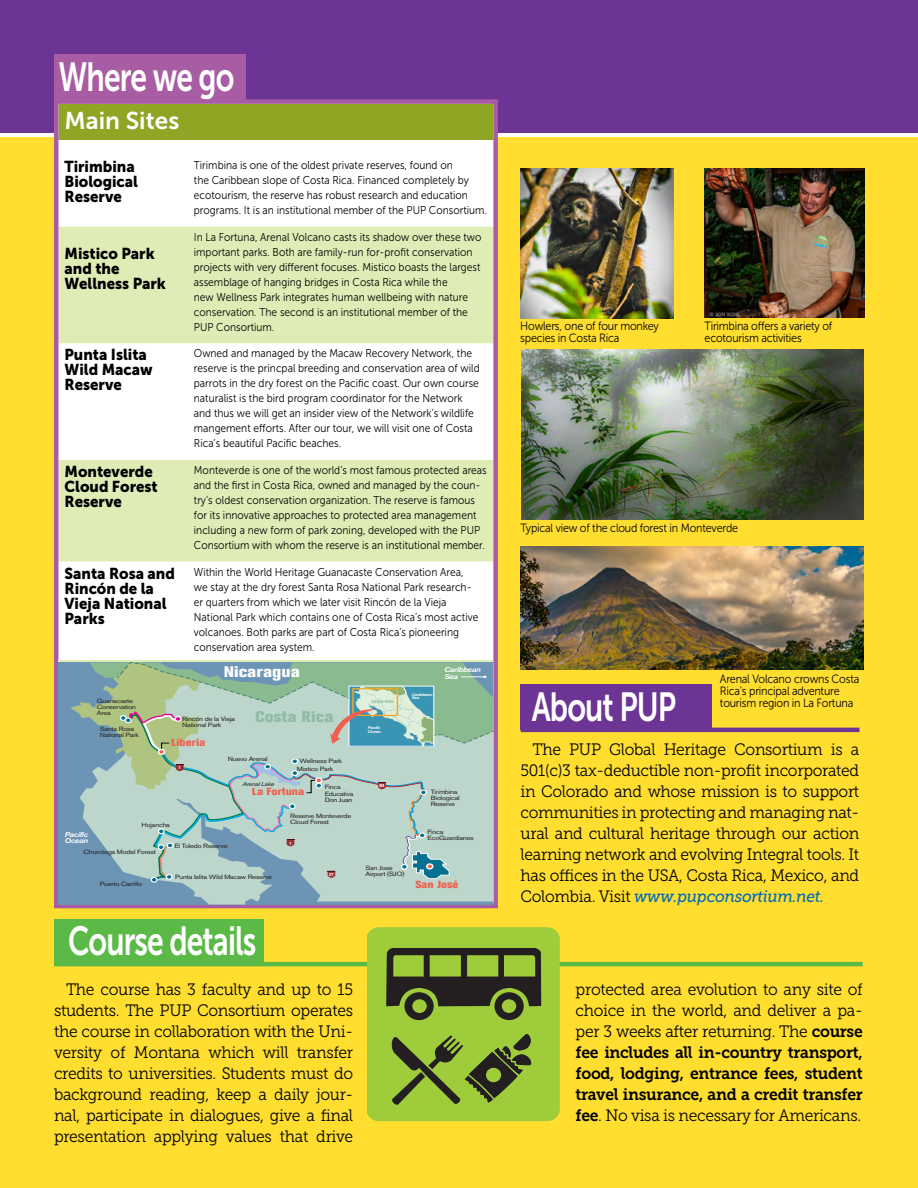
<style>
.page{position:relative;width:918px;height:1188px;background:#fff}
.page>*{position:absolute;margin:0;border:0;box-sizing:border-box;transform-origin:0 0}
.t1{font:40.5px "Museo Sans 700";letter-spacing:-.03em;color:#fff;scale:.74 1}
.t2{font:24.15px "Museo Sans 700";color:#fff}
.t3{font:16.5px/21px "Museo Slab 300";letter-spacing:-.02em;color:#000;text-align:justify;scale:.95 1}
.t4{font:15.75px/15px "Museo Sans 900";color:#000;scale:.95 1}
.t5{font:800 condensed 15.3px "Akzidenz Grotesk BQ";color:#fff;scale:1.21 1}
.t6{font:800 condensed 15.3px "Akzidenz Grotesk BQ";color:#8fbba8;scale:1.21 1}
.t7{font:12px/12px "Museo Sans 300";letter-spacing:-.02em;color:#000;scale:.9 1}
.t8{font:11.4px/15px "Museo Sans 300";color:#000;scale:.9 1}
.t9{font:800 condensed 10.2px "Akzidenz Grotesk BQ";color:#f1604e;scale:1.21 1}
.t10{font:italic 7.05px/6.1px "Akzidenz Grotesk BQ Med";letter-spacing:-.05em;color:#fff;scale:1.21 1}
.t11{font:6.15px/6.1px "Akzidenz Grotesk BQ";letter-spacing:-.03em;color:#231f20;scale:1.21 1}
.t12{font:italic 5.7px "Akzidenz Grotesk BQ";letter-spacing:-.05em;color:#231f20;scale:1.21 1}
.t13{font:800 condensed 4.35px "Akzidenz Grotesk BQ";color:#fff}
.t14{font:800 condensed 4.35px "Akzidenz Grotesk BQ";color:#fff;scale:1.21 1}
.t15{font:italic 3.9px/3.4px "Akzidenz Grotesk BQ Med";letter-spacing:-.05em;color:#fff;scale:1.21 1}
.t16{font:800 condensed 3.9px "Akzidenz Grotesk BQ";color:#8fbba8;scale:1.21 1}
.s1{font-family:"Museo Slab 500";font-style:italic;color:#006bb7}
.s2{font-family:"Museo Slab 700"}
</style>
<div class="page">
<div style="left:0;top:137px;width:918px;height:1051px;background:#ffde2f"></div>
<hr style="left:54px;top:962px;width:809px;height:4px;background:#5bba47">
<div style="left:0;top:0;width:918px;height:132px;background:#6c3494"></div>
<div style="left:54px;top:55px;width:191px;height:45px;background:#a85ca4"></div>
<img style="left:704px;top:168px;width:161px;height:149px">
<img style="left:522px;top:349px;width:342px;height:171px">
<div style="left:54px;top:919px;width:210px;height:47px;background:#5bba47"></div>
<svg style="left:367px;top:927px;width:193px;height:194px;background:#80a034"></svg>
<div style="left:486px;top:1068px;width:15px;height:14px;background:#9fcc3b;border-radius:50%"></div>
<img style="left:520px;top:168px;width:153px;height:150px">
<img style="left:521px;top:547px;width:343px;height:122px">
<div style="left:521px;top:685px;width:191px;height:45px;background:#6c3494"></div>
<hr style="left:521px;top:728px;width:339px;height:4px;background:#6c3494">
<svg style="left:52px;top:97px;width:448px;height:812px;background:#ebe9bb"></svg>
<div style="left:59px;top:663px;width:434px;height:242px;background:#6c94b5"></div>
<svg style="left:182px;top:883px;width:311px;height:22px;fill:#bcd6cb"></svg>
<svg style="left:70px;top:662px;width:423px;height:221px;background:#a5c4b9"></svg>
<p class="t1" style="left:58px;top:54px;width:239px">Where we go</p>
<p class="t2" style="left:64px;top:107px;width:116px">Main Sites</p>
<p class="t4" style="left:64px;top:159px;width:79px">Tirimbina<br>Biological<br>Reserve</p>
<p class="t8" style="left:194px;top:158px;width:327px">Tirimbina is one of the oldest private reserves, found on<br>the Caribbean slope of Costa Rica. Financed completely by ecotourism, the reserve has robust research and education programs. It is an institutional member of the PUP Consortium.</p>
<p class="t4" style="left:64px;top:246px;width:108px">Mistico Park and the<br>Wellness Park</p>
<p class="t8" style="left:194px;top:229px;width:321px">In La Fortuna, Arenal Volcano casts its shadow over these two important parks. Both are family-run for-profit conservation projects with very different focuses. Mistico boasts the largest assemblage of hanging bridges in Costa Rica while the<br>new Wellness Park integrates human wellbeing with nature conservation. The second is an institutional member of the PUP Consortium.</p>
<p class="t4" style="left:64px;top:347px;width:94px">Punta Islita<br>Wild Macaw<br>Reserve</p>
<p class="t8" style="left:194px;top:346px;width:319px">Owned and managed by the Macaw Recovery Network, the reserve is the princpal breeding and conservation area of wild parrots in the dry forest on the Pacific coast. Our own course naturalist is the bird program coordinator for the Network and thus we will get an insider view of the Network’s wildlife mangement efforts. After our tour, we will visit one of Costa Rica’s beautiful Pacific beaches.</p>
<p class="t4" style="left:64px;top:464px;width:100px">Monteverde<br>Cloud Forest<br>Reserve</p>
<p class="t8" style="left:194px;top:463px;width:327px">Monteverde is one of the world’s most famous protected areas and the first in Costa Rica, owned and managed by the coun&shy;try’s oldest conservation organization. The reserve is famous for its innovative approaches to protected area management including a new form of park zoning, developed with the PUP Consortium with whom the reserve is an institutional member.</p>
<p class="t4" style="left:64px;top:566px;width:118px">Santa Rosa and<br>Rincón de la<br>Vieja National<br>Parks</p>
<p class="t8" style="left:194px;top:564px;width:318px">Within the World Heritage Guanacaste Conservation Area, we stay at the dry forest Santa Rosa National Park research&shy;er quarters from which we later visit Rincón de la Vieja National Park which contains one of Costa Rica’s most active volcanoes. Both parks are part of Costa Rica’s pioneering conservation area system.</p>
<p class="t5" style="left:224px;top:663px;width:65px">Nicaragua</p>
<p class="t6" style="left:255px;top:708px;width:66px">Costa Rica</p>
<p class="t10" style="left:444px;top:666px;width:32px;line-height:7.1px">Caribbean<br>Sea</p>
<p class="t15" style="left:412px;top:693px;width:18px">Caribbean<br>Sea</p>
<p class="t11" style="left:97px;top:698px;width:34px">Guanacaste<br>Conservation<br>Area</p>
<p class="t16" style="left:372px;top:699px;width:20px">COSTA RICA</p>
<p class="t11" style="left:182px;top:716px;width:45px">Rincón de la Vieja<br>National Park</p>
<p class="t11" style="left:100px;top:725px;width:34px">Santa Rosa<br>National Park</p>
<p class="t15" style="left:368px;top:726px;width:12px">Pacific<br>Ocean</p>
<p class="t9" style="left:171px;top:737px;width:30px">Liberia</p>
<p class="t13" style="left:179px;top:765px;width:4px">1</p>
<p class="t11" style="left:142px;top:821px;width:25px">Hojancha</p>
<p class="t11" style="left:228px;top:756px;width:34px">Nuevo Arenal</p>
<p class="t12" style="left:242px;top:780px;width:28px">Arenal Lake</p>
<p class="t11" style="left:300px;top:758px;width:37px">Wellness Park</p>
<p class="t11" style="left:297px;top:766px;width:31px">Mistico Park</p>
<p class="t11" style="left:325px;top:784px;width:25px">Finca<br>Educativa<br>Don Juan</p>
<p class="t9" style="left:252px;top:786px;width:45px">La Fortuna</p>
<p class="t11" style="left:290px;top:812px;width:52px">Reserve Monteverde<br>Cloud Forest</p>
<p class="t10" style="left:65px;top:832px;width:21px">Pacific<br>Ocean</p>
<p class="t11" style="left:83px;top:848px;width:62px">Chorotega Model Forest</p>
<p class="t11" style="left:100px;top:880px;width:37px">Puerto Carrillo</p>
<p class="t11" style="left:174px;top:843px;width:45px">El Toledo Reserve</p>
<p class="t11" style="left:175px;top:873px;width:82px">Punta Islita Wild Macaw Reserve</p>
<p class="t13" style="left:289px;top:840px;width:4px">1</p>
<p class="t13" style="left:329px;top:872px;width:6px">27</p>
<p class="t14" style="left:379px;top:783px;width:6px">04</p>
<p class="t11" style="left:366px;top:864px;width:34px">San Jose<br>Airport (SJO)</p>
<p class="t11" style="left:431px;top:789px;width:25px">Tirimbina<br>Biological<br>Reserve</p>
<p class="t11" style="left:427px;top:829px;width:40px">Finca<br>EcoGuardianes</p>
<p class="t9" style="left:415px;top:878px;width:37px">San José</p>
<p class="t7" style="left:520px;top:320px;width:156px">Howlers, one of four monkey</p>
<p class="t7" style="left:520px;top:332px;width:112px">species in Costa Rica</p>
<p class="t7" style="left:705px;top:320px;width:144px">Tirimbina offers a variety of ecotourism activities</p>
<p class="t7" style="left:521px;top:522px;width:243px">Typical view of the cloud forest in Monteverde</p>
<p class="t1" style="left:532px;top:684px;width:197px">About PUP</p>
<p class="t7" style="left:720px;top:672px;width:156px">Arenal Volcano crowns Costa<br>Rica’s principal adventure tourism region in La Fortuna</p>
<p class="t3" style="left:521px;top:739px;width:358px;text-indent:12px">The PUP Global Heritage Consortium is a 501(c)3 tax-deductible non-profit incorporated in Colorado and whose mission is to support communities in protecting and managing nat&shy;ural and cultural heritage through our action learning network and evolving Integral tools. It has offices in the USA, Costa Rica, Mexico, and Colombia. Visit <span class="s1">www.pupconsortium.net.</span></p>
<p class="t1" style="left:68px;top:919px;width:256px">Course details</p>
<p class="t3" style="left:54px;top:979px;width:316px;text-indent:12px">The course has 3 faculty and up to 15 students. The PUP Consortium operates the course in collaboration with the Uni&shy;versity of Montana which will transfer credits to universities. Students must do background reading, keep a daily jour&shy;nal, participate in dialogues, give a final presentation applying values that drive</p>
<p class="t3" style="left:576px;top:979px;width:304px">protected area evolution to any site of choice in the world, and deliver a pa&shy;per 3 weeks after returning. The <span class="s2">course fee includes all in-country transport, food, lodging, entrance fees, student travel insurance, and a credit transfer fee</span>. No visa is necessary for Americans.</p>
</div>
